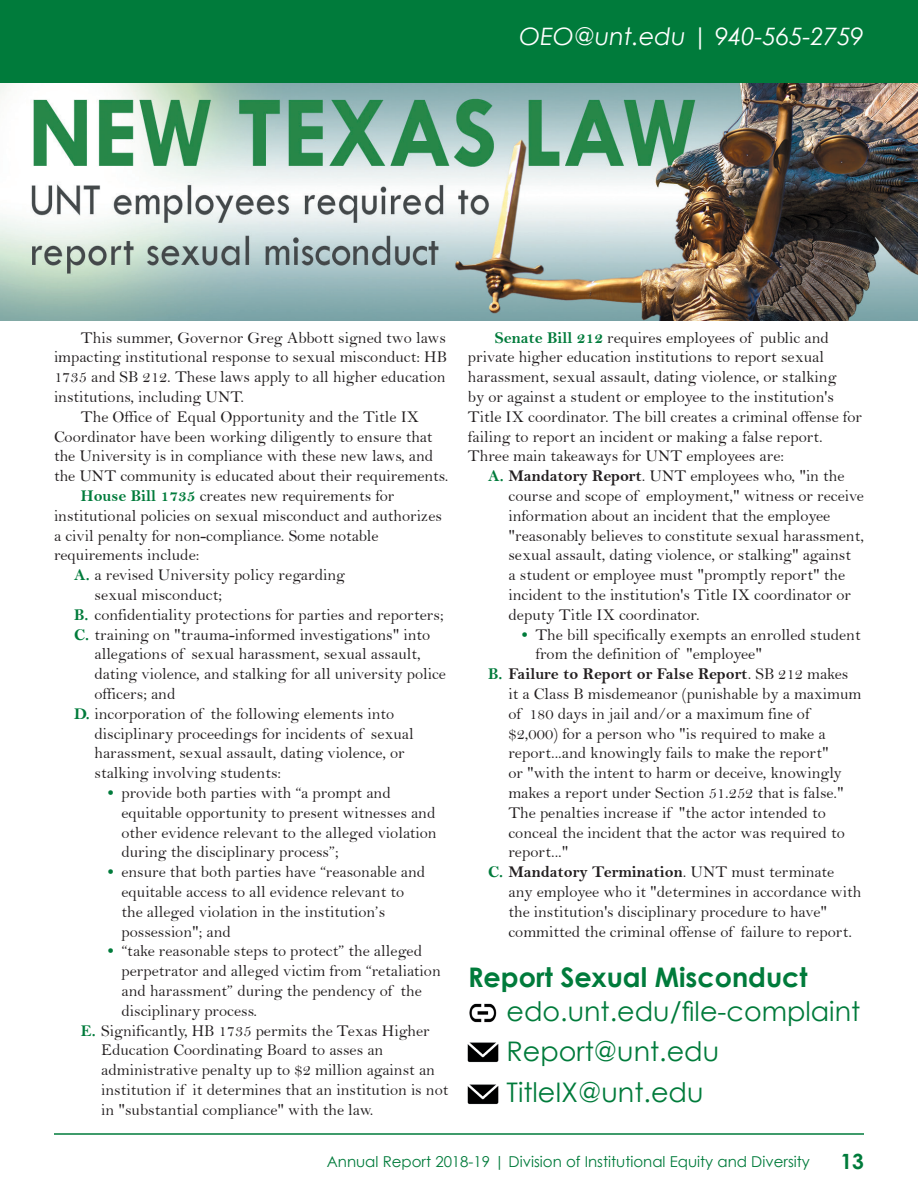
<style>
.page{position:relative;width:918px;height:1188px;background:#fff}
.page>*{position:absolute;margin:0;border:0;box-sizing:border-box;transform-origin:0 0}
.t1{font:27px "Century Gothic";color:#007b3b}
.t2{font:700 27px "Century Gothic";color:#007b3b}
.t3{font:italic 24px "Century Gothic";color:#fff}
.t4{font:700 21px "Century Gothic";color:#007b3b}
.t5{font:16.5px/19.8px "Bell";color:#231f20}
.t6{font:16.5px "Bell MT Bold";color:#231f20}
.t7{font:15px "Century Gothic";color:#007b3b}
.s1{font-family:"Bell MT Bold";color:#007b3b}
.s2{font-family:"Bell MT Bold"}
.s3{color:#007b3b}
.s4{font-family:"Bell"}
</style>
<div class="page">
<img style="left:0;top:82px;width:918px;height:239px">
<div style="left:0;top:0;width:918px;height:82px;background:#007b3b"></div>
<img style="left:467px;top:1084px;width:32px;height:21px">
<img style="left:467px;top:1042px;width:32px;height:21px">
<img style="left:469px;top:1003px;width:28px;height:20px">
<hr style="left:54px;top:1133px;width:810px;height:2px;background:#007b3b">
<h2 class="t3" style="left:520px;top:19px;width:346px">OEO@unt.edu | 940-565-2759</h2>
<p class="t5" style="left:81px;top:327px;width:366px">This summer, Governor Greg Abbott signed two laws</p>
<p class="t5" style="left:54px;top:347px;width:394px">impacting institutional response to sexual misconduct: HB</p>
<p class="t5" style="left:54px;top:367px;width:393px">1735 and SB 212. These laws apply to all higher education</p>
<p class="t5" style="left:54px;top:387px;width:192px">institutions, including UNT.</p>
<p class="t5" style="left:81px;top:407px;width:340px">The Office of Equal Opportunity and the Title IX</p>
<p class="t5" style="left:54px;top:426px;width:380px">Coordinator have been working diligently to ensure that</p>
<p class="t5" style="left:54px;top:446px;width:381px">the University is in compliance with these new laws, and</p>
<p class="t5" style="left:54px;top:466px;width:396px">the UNT community is educated about their requirements.</p>
<p class="t5" style="left:81px;top:486px;width:315px"><span class="s1">House Bill 1735</span> creates new requirements for</p>
<p class="t5" style="left:54px;top:506px;width:389px">institutional policies on sexual misconduct and authorizes</p>
<p class="t5" style="left:54px;top:525px;width:326px">a civil penalty for non-compliance. Some notable</p>
<p class="t5" style="left:54px;top:545px;width:147px">requirements include:</p>
<p class="t5" style="left:74px;top:565px;width:272px"><span class="s1">A.</span> a revised University policy regarding</p>
<p class="t5" style="left:94px;top:585px;width:129px">sexual misconduct;</p>
<p class="t5" style="left:74px;top:605px;width:371px"><span class="s1">B.</span> confidentiality protections for parties and reporters;</p>
<p class="t5" style="left:74px;top:624px;width:358px"><span class="s1">C.</span> training on "trauma-informed investigations" into</p>
<p class="t5" style="left:94px;top:644px;width:328px">allegations of sexual harassment, sexual assault,</p>
<p class="t5" style="left:94px;top:664px;width:353px">dating violence, and stalking for all university police</p>
<p class="t5" style="left:94px;top:684px;width:83px">officers; and</p>
<p class="t5" style="left:74px;top:704px;width:322px"><span class="s1">D.</span> incorporation of the following elements into</p>
<p class="t5" style="left:94px;top:723px;width:321px">disciplinary proceedings for incidents of sexual</p>
<p class="t5" style="left:94px;top:743px;width:312px">harassment, sexual assault, dating violence, or</p>
<p class="t5" style="left:94px;top:763px;width:188px">stalking involving students:</p>
<p class="t5" style="left:121px;top:783px;width:317px;text-indent:-13px"><span class="s1">•</span> provide both parties with “a prompt and equitable opportunity to present witnesses and other evidence relevant to the alleged violation during the disciplinary process”;</p>
<p class="t5" style="left:121px;top:862px;width:305px;text-indent:-13px"><span class="s1">•</span> ensure that both parties have “reasonable and equitable access to all evidence relevant to the alleged violation in the institution’s possession"; and</p>
<p class="t5" style="left:108px;top:941px;width:316px"><span class="s1">•</span> “take reasonable steps to protect” the alleged</p>
<p class="t5" style="left:121px;top:961px;width:321px">perpetrator and alleged victim from “retaliation</p>
<p class="t5" style="left:121px;top:981px;width:302px">and harassment” during the pendency of the</p>
<p class="t5" style="left:121px;top:1001px;width:137px">disciplinary process.</p>
<p class="t5" style="left:81px;top:1020px;width:350px"><span class="s1">E.</span> Significantly, HB 1735 permits the Texas Higher</p>
<p class="t5" style="left:101px;top:1040px;width:284px">Education Coordinating Board to asses an</p>
<p class="t5" style="left:101px;top:1060px;width:335px">administrative penalty up to $2 million against an</p>
<p class="t5" style="left:101px;top:1080px;width:349px">institution if it determines that an institution is not</p>
<p class="t5" style="left:101px;top:1100px;width:274px">in "substantial compliance" with the law.</p>
<p class="t5" style="left:468px;top:327px;width:396px;text-indent:27px"><span class="s1">Senate Bill 212</span> requires employees of public and private higher education institutions to report sexual harassment, sexual assault, dating violence, or stalking<br>by or against a student or employee to the institution's Title IX coordinator. The bill creates a criminal offense for failing to report an incident or making a false report.<br>Three main takeaways for UNT employees are:</p>
<p class="t5" style="left:508px;top:466px;width:357px;text-indent:-20px"><span class="s1">A.</span> <span class="s2">Mandatory Report</span>. UNT employees who, "in the course and scope of employment," witness or receive information about an incident that the employee "reasonably believes to constitute sexual harassment, sexual assault, dating violence, or stalking" against<br>a student or employee must "promptly report" the incident to the institution's Title IX coordinator or deputy Title IX coordinator.</p>
<p class="t5" style="left:535px;top:624px;width:327px;text-indent:-13px"><span class="s1">•</span> The bill specifically exempts an enrolled student from the definition of "employee"</p>
<p class="t6" style="left:488px;top:664px;width:362px"><span class="s3">B.</span> Failure to Report or False Report<span class="s4">. SB 212 makes</span></p>
<p class="t5" style="left:508px;top:684px;width:355px">it a Class B misdemeanor (punishable by a maximum of 180 days in jail and/or a maximum fine of $2,000) for a person who "is required to make a report...and knowingly fails to make the report"<br>or "with the intent to harm or deceive, knowingly makes a report under Section 51.252 that is false." The penalties increase if "the actor intended to conceal the incident that the actor was required to report..."</p>
<p class="t6" style="left:488px;top:862px;width:347px"><span class="s3">C.</span> Mandatory Termination<span class="s4">. UNT must terminate</span></p>
<p class="t5" style="left:508px;top:882px;width:354px">any employee who it "determines in accordance with the institution's disciplinary procedure to have" committed the criminal offense of failure to report.</p>
<h1 class="t2" style="left:468px;top:957px;width:341px">Report Sexual Misconduct</h1>
<h1 class="t1" style="left:507px;top:992px;width:355px">edo.unt.edu/file-complaint</h1>
<h1 class="t1" style="left:507px;top:1033px;width:214px">Report@unt.edu</h1>
<h1 class="t1" style="left:507px;top:1073px;width:198px">TitleIX@unt.edu</h1>
<p class="t7" style="left:327px;top:1151px;width:485px">Annual Report 2018-19 | Division of Institutional Equity and Diversity</p>
<p class="t4" style="left:840px;top:1145px;width:25px">13</p>
</div>
